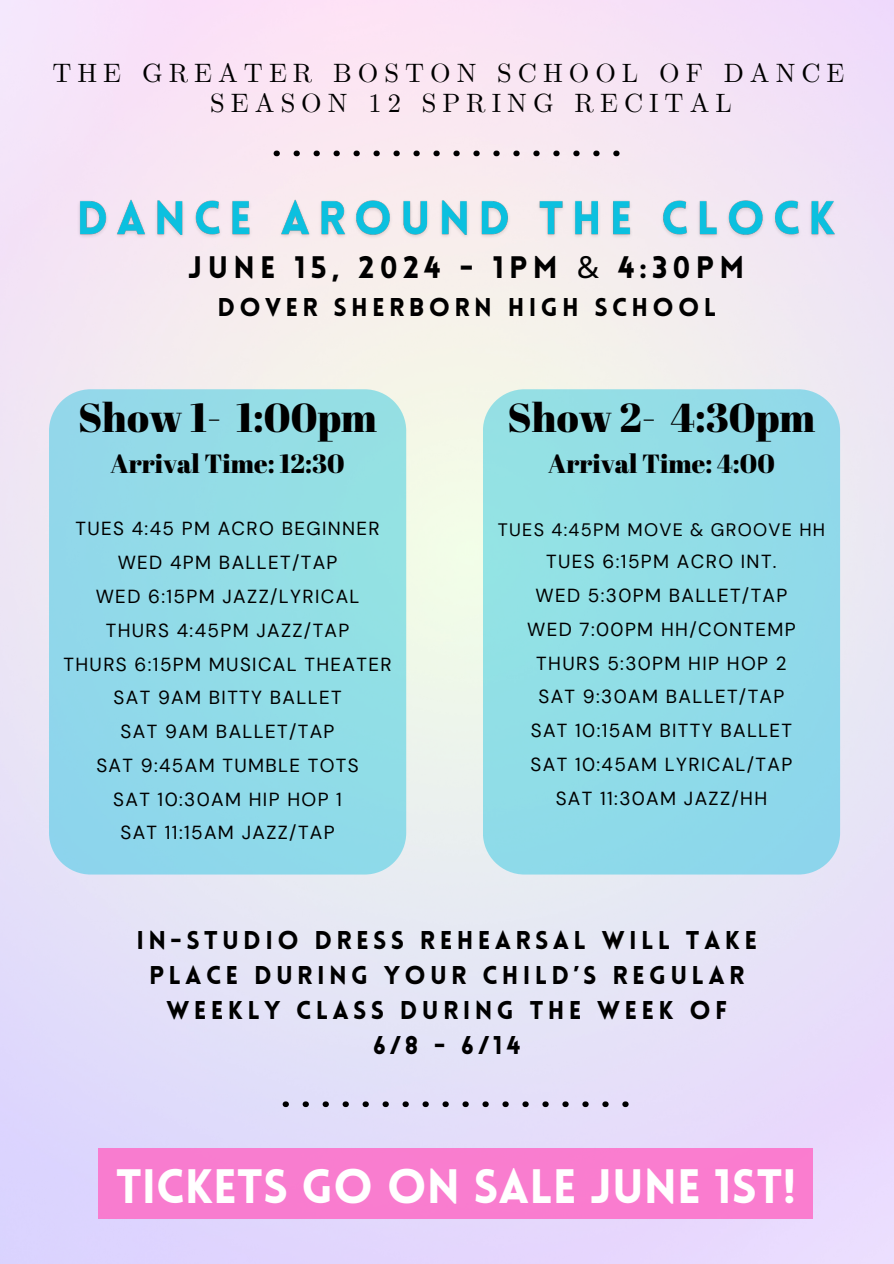
<style>
.page{position:relative;width:894px;height:1264px;background:#fff}
.page>*{position:absolute;margin:0;border:0;box-sizing:border-box;transform-origin:0 0}
.t1{font:900 47.25px "Lovelo";color:#fff}
.t2{font:40.35px "Abril Fatface";color:#000}
.t3{font:900 30.45px "Lovelo";letter-spacing:.17em;color:#000}
.t4{font:26.4px/30.6px "CMU Serif";letter-spacing:.23em;color:#000}
.t5{font:26.25px "Abril Fatface";color:#000}
.t6{font:900 25.2px/34.8px "Lovelo";letter-spacing:.17em;color:#000;text-align:center}
.t7{font:18.9px/33.8px "DM Sans";letter-spacing:.07em;color:#000;text-align:center}
.t8{font:18px "DM Sans";letter-spacing:.07em;color:#000}
.s1{font-family:"Noto Sans";font-weight:400}
</style>
<div class="page">
<img style="left:0;top:0;width:893px;height:1263px">
<svg style="left:273px;top:151px;width:346px;height:5px;background:#b3a8ad"></svg>
<div style="left:49px;top:389px;width:357px;height:485px;background:#91dbe7"></div>
<div style="left:482px;top:389px;width:357px;height:485px;background:#91dce7"></div>
<img style="left:74px;top:195px;width:770px;height:52px">
<div style="left:98px;top:1147px;width:715px;height:71px;background:#f97dcf"></div>
<svg style="left:282px;top:1101px;width:346px;height:5px;background:#a9a6ba"></svg>
<h3 class="t4" style="left:210px;top:59px;width:635px;text-indent:-158px">THE GREATER BOSTON SCHOOL OF DANCE<br>SEASON 12 SPRING RECITAL</h3>
<h3 class="t3" style="left:188px;top:255px;width:557px">JUNE 15, 2024 - 1PM <span class="s1">&amp;</span> 4:30PM</h3>
<h3 class="t6" style="left:217px;top:292px;width:500px">DOVER SHERBORN HIGH SCHOOL</h3>
<h2 class="t2" style="left:78px;top:389px;width:300px">Show 1- 1:00pm</h2>
<h3 class="t5" style="left:110px;top:445px;width:235px">Arrival Time: 12:30</h3>
<h2 class="t2" style="left:507px;top:389px;width:309px">Show 2- 4:30pm</h2>
<h3 class="t5" style="left:548px;top:445px;width:228px">Arrival Time: 4:00</h3>
<p class="t7" style="left:63px;top:512px;width:329px">TUES 4:45 PM ACRO BEGINNER<br>WED 4PM BALLET/TAP<br>WED 6:15PM JAZZ/LYRICAL<br>THURS 4:45PM JAZZ/TAP<br>THURS 6:15PM MUSICAL THEATER<br>SAT 9AM BITTY BALLET<br>SAT 9AM BALLET/TAP<br>SAT 9:45AM TUMBLE TOTS<br>SAT 10:30AM HIP HOP 1<br>SAT 11:15AM JAZZ/TAP</p>
<p class="t8" style="left:497px;top:518px;width:329px">TUES 4:45PM MOVE &amp; GROOVE HH</p>
<p class="t7" style="left:527px;top:545px;width:270px">TUES 6:15PM ACRO INT.<br>WED 5:30PM BALLET/TAP<br>WED 7:00PM HH/CONTEMP<br>THURS 5:30PM HIP HOP 2<br>SAT 9:30AM BALLET/TAP<br>SAT 10:15AM BITTY BALLET<br>SAT 10:45AM LYRICAL/TAP<br>SAT 11:30AM JAZZ/HH</p>
<h3 class="t6" style="left:137px;top:925px;width:621px">IN-STUDIO DRESS REHEARSAL WILL TAKE<br>PLACE DURING YOUR CHILD’S REGULAR<br>WEEKLY CLASS DURING THE WEEK OF<br>6/8 - 6/14</h3>
<h1 class="t1" style="left:116px;top:1167px;width:681px">TICKETS GO ON SALE JUNE 1ST!</h1>
</div>
